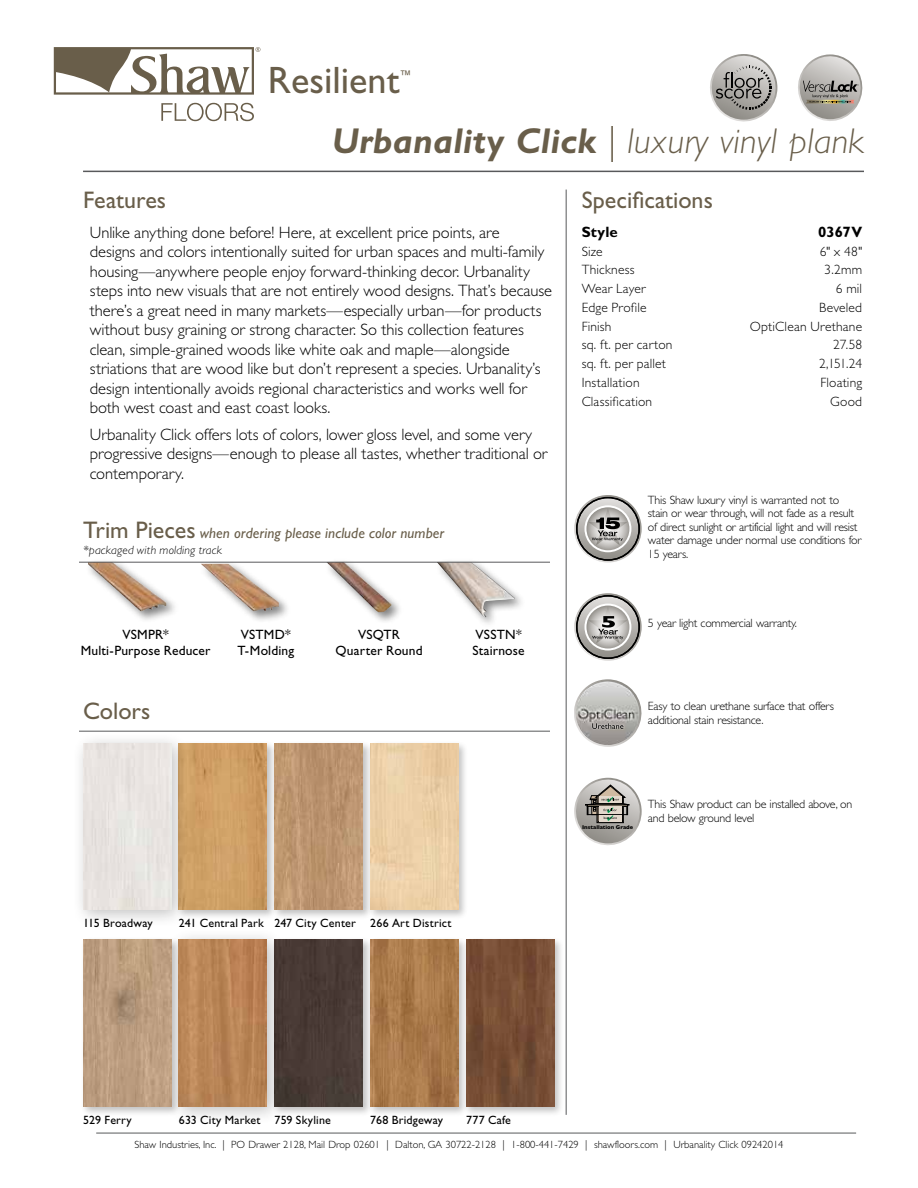
<style>
.page{position:relative;width:918px;height:1188px;background:#fff}
.page>*{position:absolute;margin:0;border:0;box-sizing:border-box;transform-origin:0 0}
.t1{font:38.25px "Gill Sans Std";color:#695e4a}
.t2{font:italic 300 36px "Gill Sans Std";letter-spacing:.01em;color:#695e4a}
.t3{font:24px "Gill Sans Std";color:#695e4a}
.t4{font:300 16.5px/19.5px "Gill Sans Std";letter-spacing:-.005em;color:#000}
.t5{font:italic 15px "Gill Sans Std";letter-spacing:.005em;color:#695e4a}
.t6{font:700 15px "Gill Sans Std";letter-spacing:.01em;color:#000}
.t7{font:300 13.5px "Gill Sans Std";letter-spacing:.015em;color:#000}
.t8{font:13.5px/16.5px "Gill Sans Std";letter-spacing:.015em;color:#000}
.t9{font:300 12px/13.5px "Gill Sans Std";letter-spacing:-.02em;color:#000}
.t10{font:12px "Gill Sans Std";letter-spacing:.02em;color:#000}
.t11{font:italic 300 12px "Gill Sans Std";letter-spacing:.015em;color:#000}
.t12{font:12px "Gill Sans Std";color:#695e4a}
.t13{font:300 10.5px "Gill Sans Std";color:#000}
.t14{font:700 5.55px "Gill Sans";color:#000}
.s1{font-weight:700}
.s2{font-style:normal;font-size:24px}
</style>
<div class="page">
<div style="left:198px;top:560px;width:93px;height:63px;background:#000;opacity:.5"></div>
<img style="left:201px;top:564px;width:78px;height:47px">
<div style="left:324px;top:558px;width:80px;height:67px;background:#000;opacity:.5"></div>
<img style="left:326px;top:563px;width:66px;height:49px">
<div style="left:435px;top:558px;width:92px;height:72px;background:#000;opacity:.5"></div>
<img style="left:437px;top:563px;width:78px;height:55px">
<div style="left:85px;top:558px;width:94px;height:66px;background:#000;opacity:.5"></div>
<img style="left:88px;top:563px;width:70px;height:49px">
<hr style="left:83px;top:171px;width:781px;height:1px;background:#58595b">
<hr style="left:566px;top:190px;width:1px;height:925px;background:#58595b">
<svg style="left:161px;top:103px;width:93px;height:18px"></svg>
<svg style="left:54px;top:47px;width:206px;height:48px"></svg>
<hr style="left:96px;top:1133px;width:760px;height:1px;background:#58595b">
<hr style="left:79px;top:562px;width:471px;height:1px;background:#58595b">
<hr style="left:79px;top:731px;width:471px;height:1px;background:#58595b">
<svg style="left:574px;top:777px;width:68px;height:69px"></svg>
<svg style="left:574px;top:679px;width:68px;height:68px"></svg>
<svg style="left:710px;top:54px;width:68px;height:68px"></svg>
<svg style="left:798px;top:54px;width:65px;height:67px"></svg>
<svg style="left:574px;top:593px;width:68px;height:68px"></svg>
<svg style="left:574px;top:495px;width:68px;height:68px"></svg>
<div style="left:176px;top:740px;width:101px;height:180px;background:#000;opacity:.25"></div>
<img style="left:190px;top:743px;width:77px;height:167px">
<div style="left:71px;top:732px;width:119px;height:197px;background:#000;opacity:.25"></div>
<div style="left:83px;top:743px;width:88px;height:167px;background:#e8e4e1"></div>
<div style="left:272px;top:740px;width:101px;height:180px;background:#000;opacity:.25"></div>
<img style="left:275px;top:743px;width:88px;height:167px">
<div style="left:272px;top:937px;width:101px;height:179px;background:#000;opacity:.25"></div>
<div style="left:285px;top:940px;width:78px;height:166px;background:#493b36"></div>
<div style="left:80px;top:937px;width:101px;height:179px;background:#000;opacity:.25"></div>
<img style="left:83px;top:940px;width:84px;height:166px">
<div style="left:367px;top:937px;width:101px;height:179px;background:#000;opacity:.25"></div>
<img style="left:370px;top:940px;width:88px;height:166px">
<div style="left:463px;top:937px;width:101px;height:179px;background:#000;opacity:.25"></div>
<img style="left:466px;top:940px;width:88px;height:166px">
<div style="left:367px;top:740px;width:101px;height:180px;background:#000;opacity:.25"></div>
<img style="left:370px;top:743px;width:88px;height:167px">
<div style="left:167px;top:928px;width:118px;height:197px;background:#000;opacity:.25"></div>
<img style="left:179px;top:940px;width:88px;height:166px">
<h1 class="t1" style="left:268px;top:58px;width:133px">Resilient</h1>
<p class="t12" style="left:399px;top:68px;width:13px">™</p>
<h2 class="t2" style="left:332px;top:121px;width:533px"><span class="s1">Urbanality Click</span> | luxury vinyl plank</h2>
<h3 class="t3" style="left:83px;top:186px;width:85px">Features</h3>
<h3 class="t3" style="left:582px;top:186px;width:133px">Specifications</h3>
<p class="t4" style="left:90px;top:223px;width:464px">Unlike anything done before! Here, at excellent price points, are<br>designs and colors intentionally suited for urban spaces and multi-family housing—anywhere people enjoy forward-thinking decor. Urbanality steps into new visuals that are not entirely wood designs. That’s because there’s a great need in many markets—especially urban—for products without busy graining or strong character. So this collection features clean, simple-grained woods like white oak and maple—alongside striations that are wood like but don’t represent a species. Urbanality’s design intentionally avoids regional characteristics and works well for both west coast and east coast looks.</p>
<p class="t4" style="left:90px;top:425px;width:459px">Urbanality Click offers lots of colors, lower gloss level, and some very progressive designs—enough to please all tastes, whether traditional or contemporary.</p>
<p class="t5" style="left:83px;top:524px;width:363px"><span class="s2">Trim Pieces</span> when ordering please include color number</p>
<p class="t11" style="left:83px;top:543px;width:140px">*packaged with molding track</p>
<p class="t8" style="left:81px;top:626px;width:131px;text-align:center">VSMPR*<br>Multi-Purpose Reducer</p>
<h3 class="t3" style="left:83px;top:697px;width:69px">Colors</h3>
<p class="t8" style="left:237px;top:626px;width:58px">VSTMD*<br>T-Molding</p>
<p class="t8" style="left:336px;top:626px;width:89px;text-align:center">VSQTR<br>Quarter Round</p>
<p class="t8" style="left:473px;top:626px;width:54px">VSSTN*<br>Stairnose</p>
<p class="t6" style="left:582px;top:223px;width:38px">Style</p>
<p class="t6" style="left:818px;top:223px;width:45px">0367V</p>
<p class="t7" style="left:582px;top:243px;width:23px">Size</p>
<p class="t7" style="left:820px;top:243px;width:44px">6" x 48"</p>
<p class="t7" style="left:582px;top:262px;width:54px">Thickness</p>
<p class="t7" style="left:824px;top:262px;width:39px">3.2mm</p>
<p class="t7" style="left:582px;top:281px;width:65px">Wear Layer</p>
<p class="t7" style="left:836px;top:281px;width:28px">6 mil</p>
<p class="t7" style="left:582px;top:300px;width:66px">Edge Profile</p>
<p class="t7" style="left:819px;top:300px;width:44px">Beveled</p>
<p class="t7" style="left:582px;top:318px;width:31px">Finish</p>
<p class="t7" style="left:750px;top:318px;width:114px">OptiClean Urethane</p>
<p class="t7" style="left:582px;top:337px;width:92px">sq. ft. per carton</p>
<p class="t7" style="left:833px;top:337px;width:30px">27.58</p>
<p class="t7" style="left:582px;top:356px;width:86px">sq. ft. per pallet</p>
<p class="t7" style="left:819px;top:356px;width:45px">2,151.24</p>
<p class="t7" style="left:582px;top:375px;width:60px">Installation</p>
<p class="t7" style="left:820px;top:375px;width:43px">Floating</p>
<p class="t7" style="left:582px;top:394px;width:72px">Classification</p>
<p class="t7" style="left:830px;top:394px;width:33px">Good</p>
<p class="t9" style="left:648px;top:493px;width:215px">This Shaw luxury vinyl is warranted not to stain or wear through, will not fade as a result of direct sunlight or artificial light and will resist water damage under normal use conditions for 15 years.</p>
<p class="t9" style="left:648px;top:616px;width:151px">5 year light commercial warranty.</p>
<p class="t9" style="left:648px;top:700px;width:188px">Easy to clean urethane surface that offers additional stain resistance.</p>
<p class="t14" style="left:582px;top:824px;width:52px">Installation Grade</p>
<p class="t9" style="left:648px;top:798px;width:206px">This Shaw product can be installed above, on and below ground level</p>
<p class="t10" style="left:83px;top:916px;width:71px">115 Broadway</p>
<p class="t10" style="left:179px;top:916px;width:179px">241 Central Park 247 City Center</p>
<p class="t10" style="left:370px;top:916px;width:83px">266 Art District</p>
<p class="t10" style="left:83px;top:1113px;width:50px">529 Ferry</p>
<p class="t10" style="left:275px;top:1113px;width:58px">759 Skyline</p>
<p class="t10" style="left:370px;top:1113px;width:74px">768 Bridgeway</p>
<p class="t10" style="left:466px;top:1113px;width:47px">777 Cafe</p>
<p class="t10" style="left:179px;top:1113px;width:83px">633 City Market</p>
<p class="t13" style="left:135px;top:1139px;width:650px">Shaw Industries, Inc. | PO Drawer 2128, Mail Drop 02601 | Dalton, GA 30722-2128 | 1-800-441-7429 | shawfloors.com | Urbanality Click 09242014</p>
</div>
